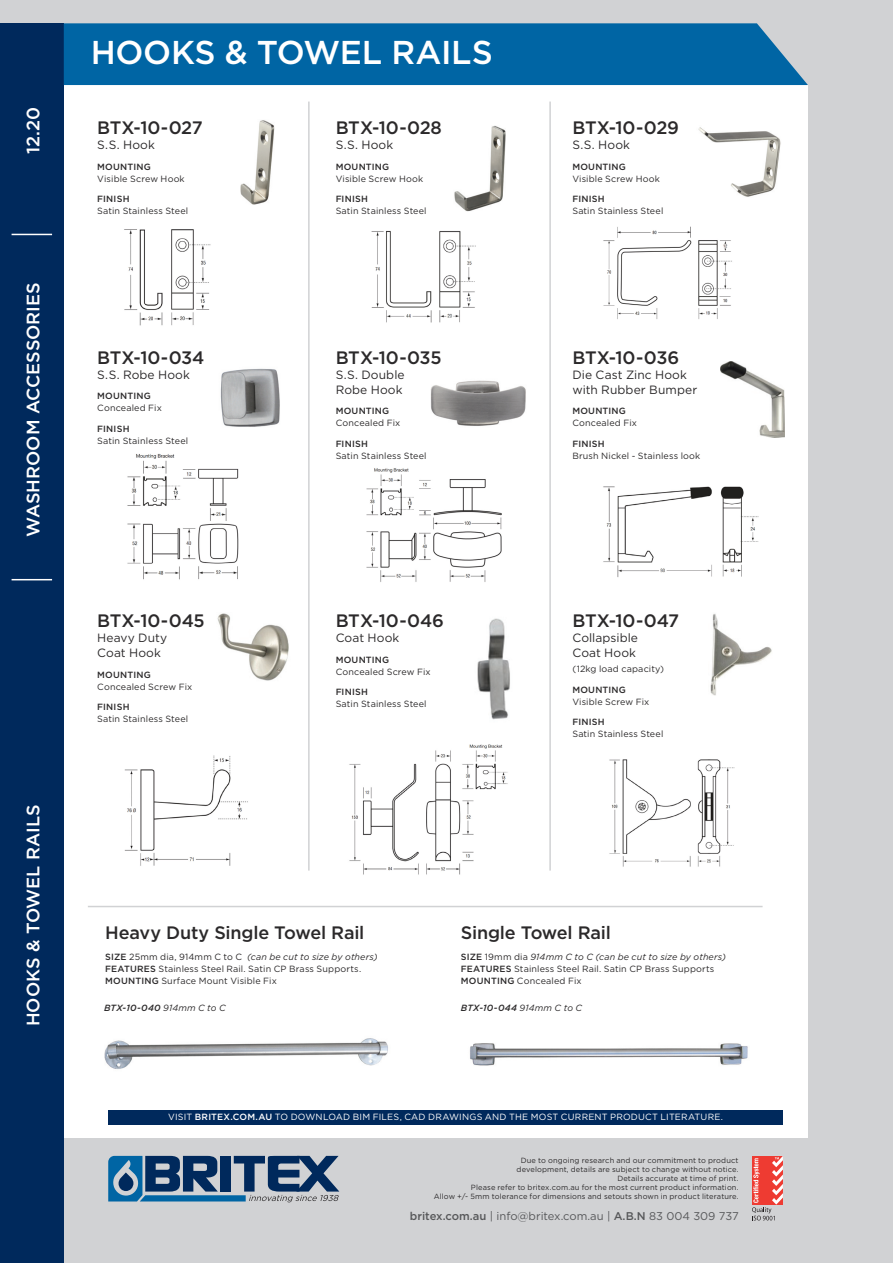
<style>
.page{position:relative;width:893px;height:1263px;background:#d1d2d4}
.page>*{position:absolute;margin:0;border:0;box-sizing:border-box;transform-origin:0 0}
.HEADING_RA{font:500 33px "Gotham";letter-spacing:-.01em;color:#fff}
.accessories{font:500 18px "Gotham";letter-spacing:-.01em;color:#2b292a}
.banner_text{font:500 18px "Gotham";color:#fff}
.accessories-2{font:12px/15px "Gotham";letter-spacing:.01em;color:#2b292a}
.web_email_abn{font:11.25px "Gotham";color:#57585a}
.accessories-3{font:9px/12px "Gotham";letter-spacing:.015em;color:#2b292a}
.visit_britex_banner{font:9px "Gotham";letter-spacing:.02em;color:#fff}
.accessories-4{font:italic 500 9px "Gotham";letter-spacing:.025em;color:#2b292a}
.disclaimer_back{font:7.5px/9px "Gotham";letter-spacing:.015em;color:#2b292a;text-align:center}
.s1{font-weight:500}
.s2{font-style:italic}
.s3{font-weight:400}
</style>
<div class="page">
<div style="left:64px;top:85px;width:744px;height:1052px;background:#fff"></div>
<img style="left:240px;top:120px;width:35px;height:85px">
<img style="left:454px;top:126px;width:52px;height:85px">
<img style="left:698px;top:127px;width:83px;height:70px">
<img style="left:430px;top:380px;width:96px;height:46px">
<img style="left:477px;top:618px;width:33px;height:102px">
<img style="left:104px;top:1038px;width:284px;height:31px">
<img style="left:470px;top:1043px;width:278px;height:23px">
<hr style="left:88px;top:906px;width:675px;height:1px;background:#d1d2d4">
<img style="left:720px;top:361px;width:65px;height:76px">
<img style="left:710px;top:614px;width:62px;height:82px">
<img style="left:220px;top:368px;width:60px;height:59px">
<img style="left:217px;top:613px;width:72px;height:68px">
<img style="left:124px;top:229px;width:87px;height:97px">
<img style="left:371px;top:230px;width:105px;height:93px">
<img style="left:603px;top:226px;width:129px;height:93px">
<hr style="left:308px;top:102px;width:2px;height:768px;background:#d1d2d4">
<hr style="left:549px;top:102px;width:2px;height:768px;background:#d1d2d4">
<img style="left:127px;top:454px;width:112px;height:126px">
<img style="left:366px;top:468px;width:136px;height:114px">
<img style="left:603px;top:486px;width:156px;height:91px">
<img style="left:124px;top:755px;width:124px;height:111px">
<img style="left:349px;top:744px;width:159px;height:131px">
<img style="left:609px;top:759px;width:126px;height:108px">
<div style="left:0;top:23px;width:64px;height:1240px;background:#00295c"></div>
<div style="left:64px;top:23px;width:744px;height:62px;background:#0065a4"></div>
<div style="left:108px;top:1110px;width:675px;height:14px;background:#00295c"></div>
<hr style="left:12px;top:579px;width:40px;height:1px;background:#fff">
<hr style="left:12px;top:234px;width:40px;height:1px;background:#fff">
<svg style="left:108px;top:1156px;width:231px;height:46px"></svg>
<svg style="left:752px;top:1156px;width:31px;height:64px"></svg>
<p class="banner_text" style="left:23px;top:154px;width:49px;rotate:-90deg">12.20</p>
<p class="banner_text" style="left:23px;top:537px;width:256px;rotate:-90deg">WASHROOM ACCESSORIES</p>
<p class="banner_text" style="left:23px;top:1026px;width:223px;rotate:-90deg">HOOKS &amp; TOWEL RAILS</p>
<p class="HEADING_RA" style="left:91px;top:34px;width:404px">HOOKS &amp; TOWEL RAILS</p>
<p class="accessories" style="left:97px;top:118px;width:107px">BTX-10-027</p>
<p class="accessories-2" style="left:97px;top:137px;width:59px">S.S. Hook</p>
<p class="accessories-3" style="left:97px;top:161px;width:89px"><span class="s1">MOUNTING<br></span>Visible Screw Hook</p>
<p class="accessories-3" style="left:97px;top:193px;width:92px"><span class="s1">FINISH<br></span>Satin Stainless Steel</p>
<p class="accessories" style="left:97px;top:347px;width:109px">BTX-10-034</p>
<p class="accessories-2" style="left:97px;top:367px;width:94px">S.S. Robe Hook</p>
<p class="accessories-3" style="left:97px;top:390px;width:66px"><span class="s1">MOUNTING<br></span>Concealed Fix</p>
<p class="accessories-3" style="left:97px;top:422px;width:92px"><span class="s1">FINISH<br></span>Satin Stainless Steel</p>
<p class="accessories" style="left:97px;top:611px;width:109px">BTX-10-045</p>
<p class="accessories-2" style="left:97px;top:630px;width:72px">Heavy Duty<br>Coat Hook</p>
<p class="accessories-3" style="left:97px;top:668px;width:97px"><span class="s1">MOUNTING<br></span>Concealed Screw Fix</p>
<p class="accessories-3" style="left:97px;top:701px;width:92px"><span class="s1">FINISH<br></span>Satin Stainless Steel</p>
<p class="accessories" style="left:336px;top:118px;width:108px">BTX-10-028</p>
<p class="accessories-2" style="left:336px;top:137px;width:59px">S.S. Hook</p>
<p class="accessories-3" style="left:336px;top:161px;width:89px"><span class="s1">MOUNTING<br></span>Visible Screw Hook</p>
<p class="accessories-3" style="left:336px;top:193px;width:92px"><span class="s1">FINISH<br></span>Satin Stainless Steel</p>
<p class="accessories" style="left:336px;top:347px;width:107px">BTX-10-035</p>
<p class="accessories-2" style="left:336px;top:367px;width:71px">S.S. Double<br>Robe Hook</p>
<p class="accessories-3" style="left:336px;top:405px;width:66px"><span class="s1">MOUNTING<br></span>Concealed Fix</p>
<p class="accessories-3" style="left:336px;top:437px;width:92px"><span class="s1">FINISH<br></span>Satin Stainless Steel</p>
<p class="accessories" style="left:336px;top:611px;width:110px">BTX-10-046</p>
<p class="accessories-2" style="left:336px;top:630px;width:65px">Coat Hook</p>
<p class="accessories-3" style="left:336px;top:653px;width:97px"><span class="s1">MOUNTING<br></span>Concealed Screw Fix</p>
<p class="accessories-3" style="left:336px;top:686px;width:92px"><span class="s1">FINISH<br></span>Satin Stainless Steel</p>
<p class="accessories" style="left:572px;top:118px;width:108px">BTX-10-029</p>
<p class="accessories-2" style="left:572px;top:137px;width:59px">S.S. Hook</p>
<p class="accessories-3" style="left:572px;top:161px;width:89px"><span class="s1">MOUNTING<br></span>Visible Screw Hook</p>
<p class="accessories-3" style="left:572px;top:193px;width:92px"><span class="s1">FINISH<br></span>Satin Stainless Steel</p>
<p class="accessories" style="left:572px;top:347px;width:108px">BTX-10-036</p>
<p class="accessories-2" style="left:572px;top:367px;width:126px">Die Cast Zinc Hook with Rubber Bumper</p>
<p class="accessories-3" style="left:572px;top:405px;width:66px"><span class="s1">MOUNTING<br></span>Concealed Fix</p>
<p class="accessories-3" style="left:572px;top:437px;width:129px"><span class="s1">FINISH<br></span>Brush Nickel - Stainless look</p>
<p class="accessories" style="left:572px;top:611px;width:108px">BTX-10-047</p>
<p class="accessories-2" style="left:572px;top:630px;width:67px">Collapsible<br>Coat Hook</p>
<p class="accessories-3" style="left:572px;top:663px;width:93px">(12kg load capacity)</p>
<p class="accessories-3" style="left:572px;top:683px;width:78px"><span class="s1">MOUNTING<br></span>Visible Screw Fix</p>
<p class="accessories-3" style="left:572px;top:716px;width:92px"><span class="s1">FINISH<br></span>Satin Stainless Steel</p>
<p class="accessories" style="left:105px;top:923px;width:261px">Heavy Duty Single Towel Rail</p>
<p class="accessories-3" style="left:105px;top:950px;width:274px"><span class="s1">SIZE</span> 25mm dia, 914mm C to C <span class="s2">(can be cut to size by others)<br></span><span class="s1">FEATURES</span> Stainless Steel Rail. Satin CP Brass Supports.<br><span class="s1">MOUNTING</span> Surface Mount Visible Fix</p>
<p class="accessories" style="left:461px;top:923px;width:152px">Single Towel Rail</p>
<p class="accessories-3" style="left:461px;top:950px;width:267px"><span class="s1">SIZE</span> 19mm dia <span class="s2">914mm C to C (can be cut to size by others)<br></span><span class="s1">FEATURES</span> Stainless Steel Rail. Satin CP Brass Supports<br><span class="s1">MOUNTING</span> Concealed Fix</p>
<p class="accessories-4" style="left:104px;top:1002px;width:123px">BTX-10-040 <span class="s3">914mm C to C</span></p>
<p class="accessories-4" style="left:461px;top:1002px;width:123px">BTX-10-044 <span class="s3">914mm C to C</span></p>
<p class="visit_britex_banner" style="left:168px;top:1112px;width:556px">VISIT <span class="s1">BRITEX.COM.AU</span> TO DOWNLOAD BIM FILES, CAD DRAWINGS AND THE MOST CURRENT PRODUCT LITERATURE.</p>
<p class="disclaimer_back" style="left:517px;top:1155px;width:224px">Due to ongoing research and our commitment to product development, details are subject to change without notice.</p>
<p class="disclaimer_back" style="left:471px;top:1173px;width:269px;text-align:right">Details accurate at time of print.<br>Please refer to britex.com.au for the most current product information.</p>
<p class="disclaimer_back" style="left:434px;top:1191px;width:306px">Allow +/- 5mm tolerance for dimensions and setouts shown in product literature.</p>
<p class="web_email_abn" style="left:410px;top:1210px;width:330px"><span class="s1">britex.com.au</span> | info@britex.com.au | <span class="s1">A.B.N</span> 83 004 309 737</p>
</div>
